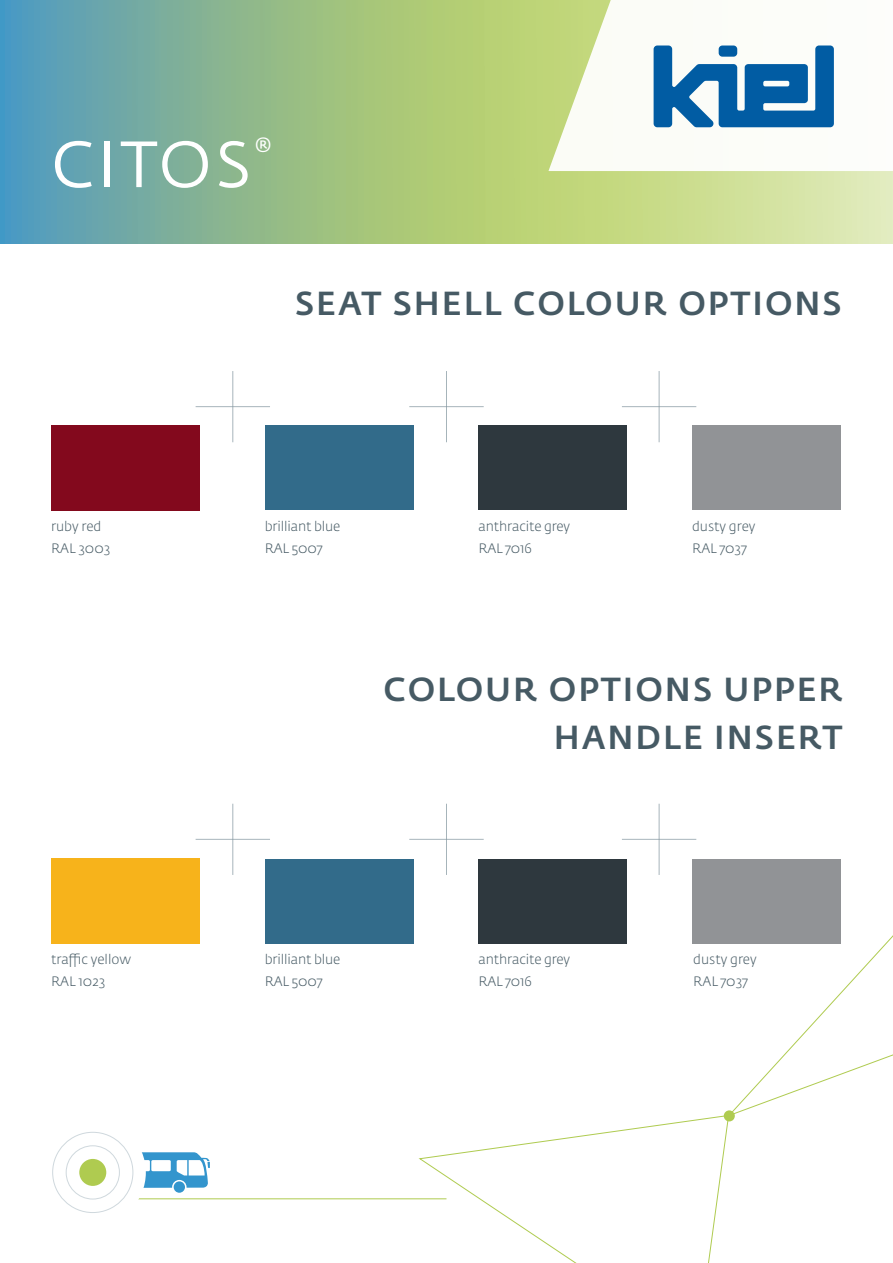
<style>
.page{position:relative;width:893px;height:1263px;background:#fff}
.page>*{position:absolute;margin:0;border:0;box-sizing:border-box;transform-origin:0 0}
.t1{font:64.5px "Fedra Sans Pro";letter-spacing:.06em;color:#fff}
.t2{font:500 33px/48px "Fedra Sans Pro";letter-spacing:.06em;color:#465a64;text-align:right}
.t3{font:20.4px "Fedra Sans Pro";color:#fff}
.t4{font:300 13.5px/22.5px "Fedra Sans Pro";letter-spacing:-.01em;color:#465a64}
</style>
<div class="page">
<div style="left:265px;top:425px;width:149px;height:85px;background:#326b8a"></div>
<div style="left:692px;top:425px;width:149px;height:85px;background:#919396"></div>
<div style="left:51px;top:425px;width:149px;height:85px;background:#83091d"></div>
<div style="left:478px;top:425px;width:149px;height:85px;background:#2e383e"></div>
<div style="left:265px;top:859px;width:149px;height:84px;background:#326b8a"></div>
<div style="left:692px;top:859px;width:149px;height:84px;background:#919396"></div>
<div style="left:51px;top:859px;width:149px;height:85px;background:#f7b31b"></div>
<div style="left:478px;top:859px;width:149px;height:84px;background:#2e383e"></div>
<hr style="left:232px;top:371px;width:1px;height:71px;background:#83969f">
<hr style="left:196px;top:406px;width:74px;height:1px;background:#83969f">
<hr style="left:232px;top:804px;width:1px;height:71px;background:#83969f">
<hr style="left:196px;top:839px;width:74px;height:1px;background:#83969f">
<hr style="left:446px;top:371px;width:1px;height:71px;background:#83969f">
<hr style="left:409px;top:406px;width:75px;height:1px;background:#83969f">
<hr style="left:446px;top:804px;width:1px;height:71px;background:#83969f">
<hr style="left:409px;top:839px;width:75px;height:1px;background:#83969f">
<hr style="left:659px;top:371px;width:1px;height:71px;background:#83969f">
<hr style="left:622px;top:406px;width:74px;height:1px;background:#83969f">
<hr style="left:659px;top:804px;width:1px;height:71px;background:#83969f">
<hr style="left:622px;top:839px;width:74px;height:1px;background:#83969f">
<svg style="left:727px;top:935px;width:166px;height:179px"></svg>
<svg style="left:418px;top:1115px;width:311px;height:148px"></svg>
<div style="left:724px;top:1110px;width:11px;height:11px;background:#afcb50;border-radius:50%"></div>
<svg style="left:0;top:0;width:893px;height:244px;background:#99bf90"></svg>
<svg style="left:548px;top:0;width:345px;height:171px"></svg>
<svg style="left:654px;top:45px;width:180px;height:82px"></svg>
<hr style="left:127px;top:1198px;width:319px;height:1px;background:#afcb50">
<svg style="left:142px;top:1152px;width:68px;height:41px"></svg>
<div style="left:40px;top:1119px;width:106px;height:106px;background:#fff;border-radius:50%"></div>
<div style="left:52px;top:1132px;width:81px;height:81px;border:1px solid #cfd8dd;border-radius:50%"></div>
<div style="left:66px;top:1145px;width:54px;height:54px;border:1px solid #cfd8dd;border-radius:50%"></div>
<div style="left:79px;top:1159px;width:27px;height:27px;background:#afcb50;border-radius:50%"></div>
<h1 class="t1" style="left:51px;top:124px;width:201px">CITOS</h1>
<h3 class="t3" style="left:255px;top:135px;width:18px">®</h3>
<h2 class="t2" style="left:295px;top:279px;width:548px">SEAT SHELL COLOUR OPTIONS</h2>
<p class="t4" style="left:51px;top:515px;width:61px">ruby red<br>RAL 3003</p>
<p class="t4" style="left:478px;top:515px;width:93px">anthracite grey<br>RAL 7016</p>
<p class="t4" style="left:265px;top:515px;width:77px">brilliant blue<br>RAL 5007</p>
<p class="t4" style="left:692px;top:515px;width:65px">dusty grey<br>RAL 7037</p>
<h2 class="t2" style="left:384px;top:666px;width:461px">COLOUR OPTIONS UPPER<br>HANDLE INSERT</h2>
<p class="t4" style="left:51px;top:948px;width:82px">traffic yellow<br>RAL 1023</p>
<p class="t4" style="left:478px;top:948px;width:93px">anthracite grey<br>RAL 7016</p>
<p class="t4" style="left:265px;top:948px;width:77px">brilliant blue<br>RAL 5007</p>
<p class="t4" style="left:693px;top:948px;width:65px">dusty grey<br>RAL 7037</p>
</div>
